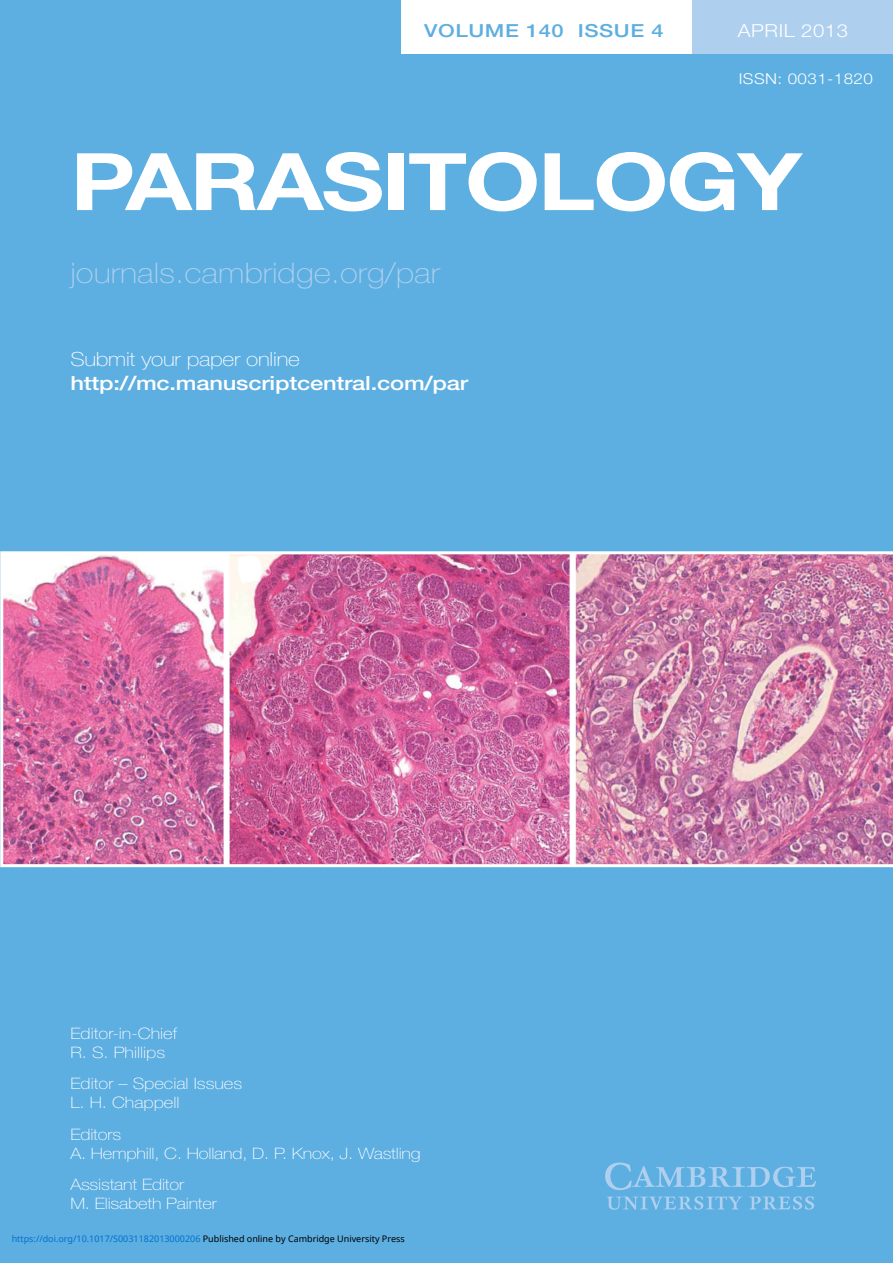
<style>
.page{position:relative;width:893px;height:1263px;background:#fff}
.page>*{position:absolute;margin:0;border:0;box-sizing:border-box;transform-origin:0 0}
.t1{font:700 79.5px "Helvetica Neue";letter-spacing:-.025em;color:#fff;scale:1.22 1}
.t2{font:100 28.5px "Helvetica Neue";color:#aed0ee;scale:1.16 1}
.t3{font:500 19.5px "Helvetica Neue";letter-spacing:-.01em;color:#fff;scale:1.22 1}
.t4{font:100 19.5px "Helvetica Neue";letter-spacing:-.01em;color:#fff;scale:1.16 1}
.t5{font:500 18px "Helvetica Neue";letter-spacing:.025em;color:#5daee1;scale:1.22 1}
.t6{font:300 18px "Helvetica Neue";letter-spacing:.025em;color:#fff;scale:1.13 1}
.t7{font:100 15.75px/18.9px "Helvetica Neue";letter-spacing:-.01em;color:#fff;scale:1.16 1}
.t8{font:300 15px "Helvetica Neue";letter-spacing:.025em;color:#fff;scale:1.13 1}
.t9{font:9px "Noto Sans";color:#0172cf}
.s1{color:#000}
</style>
<div class="page">
<div style="left:0;top:0;width:892px;height:1263px;background:#5daee1"></div>
<svg style="left:605px;top:1163px;width:211px;height:27px"></svg>
<svg style="left:606px;top:1196px;width:136px;height:14px"></svg>
<svg style="left:749px;top:1196px;width:65px;height:14px"></svg>
<div style="left:401px;top:0;width:292px;height:54px;background:#fff"></div>
<div style="left:692px;top:0;width:200px;height:54px;background:#aed0ee"></div>
<img style="left:0;top:551px;width:892px;height:316px">
<p class="t5" style="left:424px;top:24px;width:198px">VOLUME 140 ISSUE 4</p>
<p class="t6" style="left:738px;top:24px;width:99px">APRIL 2013</p>
<p class="t8" style="left:738px;top:74px;width:120px">ISSN: 0031-1820</p>
<h1 class="t1" style="left:70px;top:153px;width:601px">PARASITOLOGY</h1>
<h2 class="t2" style="left:70px;top:262px;width:320px">journals.cambridge.org/par</h2>
<p class="t4" style="left:70px;top:352px;width:199px">Submit your paper online</p>
<p class="t3" style="left:70px;top:376px;width:328px">http://mc.manuscriptcentral.com/par</p>
<p class="t7" style="left:70px;top:1025px;width:94px">Editor-in-Chief<br>R. S. Phillips</p>
<p class="t7" style="left:70px;top:1076px;width:150px">Editor – Special Issues<br>L. H. Chappell</p>
<p class="t7" style="left:70px;top:1126px;width:303px">Editors<br>A. Hemphill, C. Holland, D. P. Knox, J. Wastling</p>
<p class="t7" style="left:70px;top:1177px;width:128px">Assistant Editor<br>M. Elisabeth Painter</p>
<p class="t9" style="left:12px;top:1232px;width:394px">https://doi.org/10.1017/S0031182013000206 <span class="s1">Published online by Cambridge University Press</span></p>
</div>
